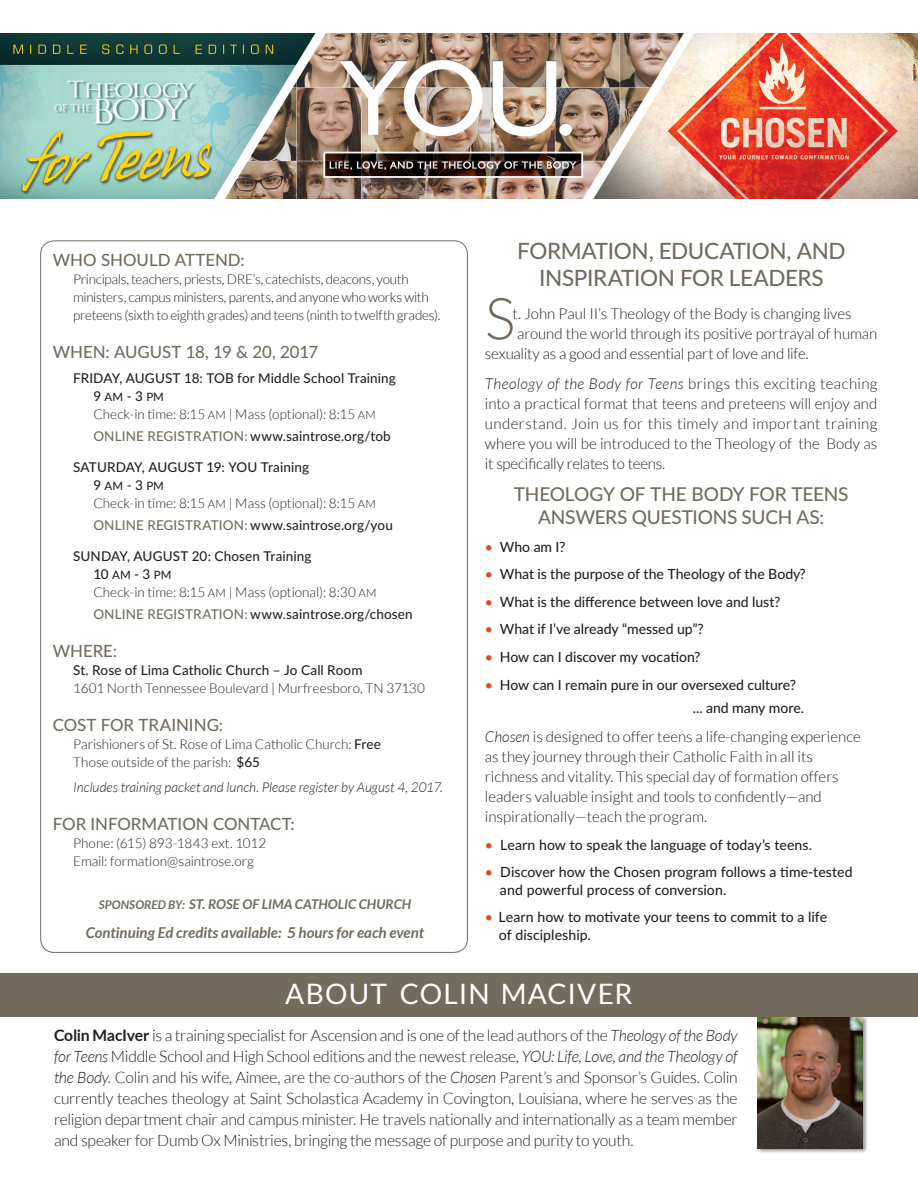
<style>
.page{position:relative;width:918px;height:1188px;background:#fff}
.page>*{position:absolute;margin:0;border:0;box-sizing:border-box;transform-origin:0 0}
.INtro{font:300 58.05px "Lato";color:#726b5e}
.Heads{font:28.2px "Lato";letter-spacing:.04em;color:#fff}
.SUBHEAD{font:500 22.5px/27px "Lato";letter-spacing:-.015em;color:#726b5e;text-align:center}
.SUBHEAD-2{font:500 19.05px/23px "Lato";letter-spacing:-.015em;color:#726b5e;text-align:center}
.Detail_2{font:500 16.8px "Lato";color:#726b5e}
.Heads-2{font:500 16.8px "Lato";letter-spacing:-.005em;color:#726b5e}
.t1{font:300 15.75px/21px "Lato";letter-spacing:-.015em;color:#231f20;text-align:justify}
.INtro-2{font:300 15.15px/20.1px "Lato";color:#231f20;text-align:justify}
.INtro-3{font:italic 700 15px "Lato";color:#726b5e}
.Bullets{font:500 14.1px/18.1px "Lato";color:#231f20}
.Detail_2-2{font:300 13.5px/18px "Lato";letter-spacing:-.005em;color:#231f20}
.Detail_2-3{font:500 13.5px "Lato";letter-spacing:.01em;color:#231f20}
.Detail_2-4{font:italic 300 13.5px "Lato";color:#231f20}
.INtro-4{font:italic 700 13.5px "Lato";letter-spacing:.005em;color:#726b5e}
.Detail_2-5{font:11.55px "Lato Medium SC850";letter-spacing:.01em;color:#231f20}
.s1{font-family:"Lato";font-weight:500;font-size:13.5px}
.s2{font-family:"Lato Light SC850";font-weight:400;font-size:11.55px}
.s3{font-family:"Lato Light SC850";font-weight:400}
.s4{color:#726b5e}
.s5{font-family:"Lato Medium SC850";font-weight:400;font-size:11.55px}
.s6{font-weight:500}
.s7{font-size:12px}
.s8{font-style:italic}
.s9{color:#dc4924}
.s10{font-weight:700}
</style>
<div class="page">
<div style="left:756px;top:1015px;width:112px;height:139px;background:#231f20;opacity:.5"></div>
<img style="left:757px;top:1016px;width:105px;height:132px">
<img style="left:0;top:33px;width:918px;height:165px">
<div style="left:0;top:973px;width:918px;height:43px;background:#726b5e"></div>
<p class="Heads-2" style="left:53px;top:248px;width:194px">WHO SHOULD ATTEND:</p>
<p class="Detail_2-2" style="left:73px;top:270px;width:369px">Principals, teachers, priests, DRE’s, catechists, deacons, youth ministers, campus ministers, parents, and anyone who works with preteens (sixth to eighth grades) and teens (ninth to twelfth grades).</p>
<p class="Heads-2" style="left:53px;top:340px;width:267px">WHEN: AUGUST 18, 19 &amp; 20, 2017</p>
<p class="Detail_2-3" style="left:73px;top:369px;width:324px">FRIDAY, AUGUST 18: TOB for Middle School Training</p>
<p class="Detail_2-5" style="left:93px;top:389px;width:72px"><span class="s1">9</span> AM <span class="s1">- 3</span> PM</p>
<p class="Detail_2-2" style="left:93px;top:405px;width:284px">Check-in time: 8:15 <span class="s2">AM</span> <span class="s3">| M</span> ass (optional): 8:15 <span class="s2">AM</span></p>
<p class="Detail_2-3" style="left:93px;top:426px;width:299px"><span class="s4">ONLINE REGISTRATION:</span> www.saintrose.org/tob</p>
<p class="Detail_2-3" style="left:73px;top:458px;width:237px">SATURDAY, AUGUST 19: YOU Training</p>
<p class="Detail_2-5" style="left:93px;top:478px;width:72px"><span class="s1">9</span> AM <span class="s1">- 3</span> PM</p>
<p class="Detail_2-2" style="left:93px;top:494px;width:284px">Check-in time: 8:15 <span class="s2">AM</span> <span class="s3">| M</span> ass (optional): 8:15 <span class="s2">AM</span></p>
<p class="Detail_2-3" style="left:93px;top:515px;width:301px"><span class="s4">ONLINE REGISTRATION:</span> www.saintrose.org/you</p>
<p class="Detail_2-3" style="left:73px;top:547px;width:240px">SUNDAY, AUGUST 20: Chosen Training</p>
<p class="Detail_2-3" style="left:93px;top:565px;width:80px">10 <span class="s5">AM</span> - 3 <span class="s5">PM</span></p>
<p class="Detail_2-2" style="left:93px;top:583px;width:285px">Check-in time: 8:15 <span class="s2">AM</span> <span class="s3">| M</span> ass (optional): 8:30 <span class="s2">AM</span></p>
<p class="Detail_2-3" style="left:93px;top:604px;width:321px"><span class="s4">ONLINE REGISTRATION:</span> www.saintrose.org/chosen</p>
<p class="Detail_2" style="left:53px;top:639px;width:66px">WHERE:</p>
<p class="Detail_2-3" style="left:73px;top:660px;width:291px">St. Rose of Lima Catholic Church – Jo Call Room</p>
<p class="Detail_2-2" style="left:73px;top:679px;width:353px">1601 North Tennessee Boulevard | Murfreesboro, TN 37130</p>
<p class="Detail_2" style="left:53px;top:713px;width:172px">COST FOR TRAINING:</p>
<p class="Detail_2-2" style="left:73px;top:735px;width:309px">Parishioners of St. Rose of Lima Catholic Church: <span class="s6">Free</span></p>
<p class="Detail_2-2" style="left:73px;top:753px;width:188px">Those outside of the parish: <span class="s6">$65</span></p>
<p class="Detail_2-4" style="left:73px;top:780px;width:371px">Includes training packet and lunch. Please register by August 4, 2017.</p>
<p class="Detail_2" style="left:53px;top:812px;width:243px">FOR INFORMATION CONTACT:</p>
<p class="Detail_2-2" style="left:73px;top:834px;width:195px">Phone: (615) 893-1843 ext. 1012</p>
<p class="Detail_2-2" style="left:73px;top:852px;width:182px">Email: formation@saintrose.org</p>
<p class="INtro-4" style="left:99px;top:896px;width:314px"><span class="s7">SPONSORED BY:</span> ST. ROSE OF LIMA CATHOLIC CHURCH</p>
<p class="INtro-3" style="left:86px;top:924px;width:340px">Continuing Ed credits available: 5 hours for each event</p>
<p class="SUBHEAD" style="left:517px;top:236px;width:330px">FORMATION, EDUCATION, AND<br>INSPIRATION FOR LEADERS</p>
<p class="INtro" style="left:485px;top:287px;width:32px">S</p>
<p class="INtro-2" style="left:512px;top:304px;width:341px">t. John Paul II’s Theology of the Body is changing lives</p>
<p class="INtro-2" style="left:517px;top:324px;width:362px">around the world through its positive portrayal of human</p>
<p class="INtro-2" style="left:485px;top:344px;width:325px">sexuality as a good and essential part of love and life.</p>
<p class="INtro-2" style="left:485px;top:373px;width:394px"><span class="s8">Theology of the Body for Teens</span> brings this exciting teaching into a practical format that teens and preteens will enjoy and understand. Join us for this timely and important training where you will be introduced to the Theology of the Body as it specifically relates to teens.</p>
<p class="SUBHEAD-2" style="left:514px;top:482px;width:336px">THEOLOGY OF THE BODY FOR TEENS<br>ANSWERS QUESTIONS SUCH AS:</p>
<p class="Bullets" style="left:485px;top:537px;width:82px"><span class="s9">•</span> Who am I?</p>
<p class="Bullets" style="left:485px;top:564px;width:322px"><span class="s9">•</span> What is the purpose of the Theology of the Body?</p>
<p class="Bullets" style="left:485px;top:592px;width:297px"><span class="s9">•</span> What is the difference between love and lust?</p>
<p class="Bullets" style="left:485px;top:620px;width:221px"><span class="s9">•</span> What if I’ve already “messed up”?</p>
<p class="Bullets" style="left:485px;top:647px;width:217px"><span class="s9">•</span> How can I discover my vocation?</p>
<p class="Bullets" style="left:485px;top:675px;width:313px"><span class="s9">•</span> How can I remain pure in our oversexed culture?</p>
<p class="Bullets" style="left:693px;top:698px;width:113px">... and many more.</p>
<p class="INtro-2" style="left:485px;top:727px;width:378px;text-align:left"><span class="s8">Chosen</span> is designed to offer teens a life-changing experience as they journey through their Catholic Faith in all its richness and vitality. This special day of formation offers leaders valuable insight and tools to confidently—and inspirationally—teach the program.</p>
<p class="Bullets" style="left:485px;top:835px;width:329px"><span class="s9">•</span> Learn how to speak the language of today’s teens.</p>
<p class="Bullets" style="left:500px;top:862px;width:354px;text-indent:-15px"><span class="s9">•</span> Discover how the Chosen program follows a time-tested and powerful process of conversion.</p>
<p class="Bullets" style="left:499px;top:907px;width:330px;text-indent:-14px"><span class="s9">•</span> Learn how to motivate your teens to commit to a life of discipleship.</p>
<p class="Heads" style="left:285px;top:978px;width:349px">ABOUT COLIN MACIVER</p>
<p class="t1" style="left:54px;top:1025px;width:685px"><span class="s10">Colin MacIver</span> is a training specialist for Ascension and is one of the lead authors of the <span class="s8">Theology of the Body for Teens</span> Middle School and High School editions and the newest release, <span class="s8">YOU: Life, Love, and the Theology of the Body.</span> Colin and his wife, Aimee, are the co-authors of the <span class="s8">Chosen</span> Parent’s and Sponsor’s Guides. Colin currently teaches theology at Saint Scholastica Academy in Covington, Louisiana, where he serves as the religion department chair and campus minister. He travels nationally and internationally as a team member and speaker for Dumb Ox Ministries, bringing the message of purpose and purity to youth.</p>
</div>
